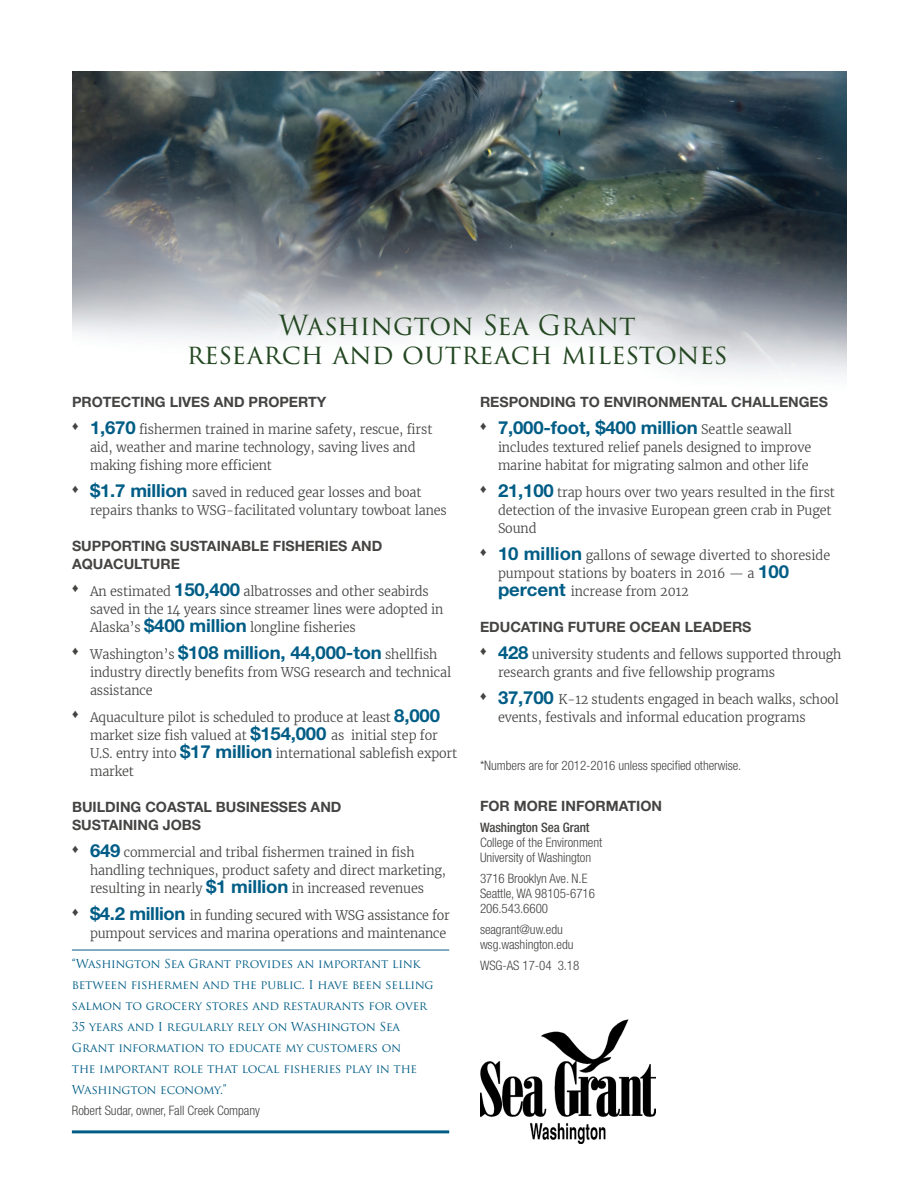
<style>
.page{position:relative;width:918px;height:1188px;background:#fff}
.page>*{position:absolute;margin:0;border:0;box-sizing:border-box;transform-origin:0 0}
.Paragraph_Style_4{font:27px/28.5px "Trajan Pro 3";color:#234721;text-align:center}
.Bullets{font:700 18px "Helvetica Neue LT Std";letter-spacing:-.01em;color:#015d86}
.SubSub{font:700 14.25px/18px "Helvetica Neue LT Std";color:#454443}
.Bullets-2{font:300 13.05px/18px "Merriweather";letter-spacing:-.01em;color:#454443}
.quoter{font:300 condensed 13.05px/15px "Helvetica Neue LT Std";letter-spacing:-.005em;color:#454443}
.t1{font:12px/21px "Trajan Pro";letter-spacing:-.01em;color:#015d86}
.s1{font-family:"Merriweather";font-weight:300;font-size:13.05px;color:#454443}
.s2{font-family:"Helvetica Neue LT Std";font-weight:700;font-size:18px;color:#015d86}
.s3{font-weight:500}
</style>
<div class="page">
<img style="left:72px;top:72px;width:774px;height:304px">
<hr style="left:72px;top:950px;width:377px;height:1px;background:#015d86">
<hr style="left:72px;top:1130px;width:377px;height:3px;background:#015d86">
<img style="left:480px;top:1020px;width:176px;height:123px">
<p class="Paragraph_Style_4" style="left:187px;top:312px;width:543px">Washington Sea Grant<br>research and outreach milestones</p>
<p class="SubSub" style="left:480px;top:393px;width:350px">RESPONDING TO ENVIRONMENTAL CHALLENGES</p>
<p class="Bullets" style="left:480px;top:417px;width:313px"><sup>♦</sup> 7,000-foot, $400 million <span class="s1">Seattle seawall</span></p>
<p class="Bullets-2" style="left:498px;top:438px;width:315px">includes textured relief panels designed to improve marine habitat for migrating salmon and other life</p>
<p class="Bullets-2" style="left:498px;top:483px;width:339px;text-indent:-18px">♦ <span class="s2">21,100</span> trap hours over two years resulted in the first detection of the invasive European green crab in Puget<br>Sound</p>
<p class="Bullets-2" style="left:498px;top:546px;width:334px;text-indent:-18px">♦ <span class="s2">10 million</span> gallons of sewage diverted to shoreside pumpout stations by boaters in 2016 — a <span class="s2">100 percent</span> increase from 2012</p>
<p class="SubSub" style="left:480px;top:618px;width:273px">EDUCATING FUTURE OCEAN LEADERS</p>
<p class="Bullets-2" style="left:498px;top:645px;width:345px;text-indent:-18px">♦ <span class="s2">428</span> university students and fellows supported through research grants and five fellowship programs</p>
<p class="Bullets-2" style="left:498px;top:690px;width:343px;text-indent:-18px">♦ <span class="s2">37,700</span> K-12 students engaged in beach walks, school events, festivals and informal education programs</p>
<p class="quoter" style="left:480px;top:758px;width:263px">*Numbers are for 2012-2016 unless specified otherwise.</p>
<p class="SubSub" style="left:72px;top:393px;width:256px">PROTECTING LIVES AND PROPERTY</p>
<p class="Bullets-2" style="left:90px;top:420px;width:344px;text-indent:-18px">♦ <span class="s2">1,670</span> fishermen trained in marine safety, rescue, first aid, weather and marine technology, saving lives and making fishing more efficient</p>
<p class="Bullets-2" style="left:90px;top:483px;width:358px;text-indent:-18px">♦ <span class="s2">$1.7 million</span> saved in reduced gear losses and boat repairs thanks to WSG-facilitated voluntary towboat lanes</p>
<p class="SubSub" style="left:72px;top:537px;width:312px">SUPPORTING SUSTAINABLE FISHERIES AND<br>AQUACULTURE</p>
<p class="Bullets-2" style="left:90px;top:582px;width:355px;text-indent:-18px">♦ An estimated <span class="s2">150,400</span> albatrosses and other seabirds saved in the 14 years since streamer lines were adopted in<br>Alaska’s <span class="s2">$400 million</span> longline fisheries</p>
<p class="Bullets" style="left:72px;top:642px;width:367px"><sup>♦</sup> <span class="s1">Washington’s</span> $108 million, 44,000-ton <span class="s1">shellfish</span></p>
<p class="Bullets-2" style="left:90px;top:663px;width:363px">industry directly benefits from WSG research and technical assistance</p>
<p class="Bullets-2" style="left:90px;top:708px;width:369px;text-indent:-18px">♦ Aquaculture pilot is scheduled to produce at least <span class="s2">8,000 </span>market size fish valued at <span class="s2">$154,000</span> as initial step for U.S. entry into <span class="s2">$17 million</span> international sablefish export market</p>
<p class="SubSub" style="left:72px;top:798px;width:271px">BUILDING COASTAL BUSINESSES AND<br>SUSTAINING JOBS</p>
<p class="Bullets-2" style="left:90px;top:843px;width:358px;text-indent:-18px">♦ <span class="s2">649</span> commercial and tribal fishermen trained in fish handling techniques, product safety and direct marketing, resulting in nearly <span class="s2">$1 million</span> in increased revenues</p>
<p class="Bullets-2" style="left:72px;top:906px;width:379px;text-align:right">♦ <span class="s2">$4.2 million</span> in funding secured with WSG assistance for pumpout services and marina operations and maintenance</p>
<p class="SubSub" style="left:480px;top:797px;width:184px">FOR MORE INFORMATION</p>
<p class="quoter" style="left:480px;top:820px;width:124px"><span class="s3">Washington Sea Grant<br></span>College of the Environment<br>University of Washington</p>
<p class="quoter" style="left:480px;top:871px;width:117px">3716 Brooklyn Ave. N.E<br>Seattle, WA 98105-6716<br>206.543.6600</p>
<p class="quoter" style="left:480px;top:922px;width:95px">seagrant@uw.edu wsg.washington.edu</p>
<p class="quoter" style="left:480px;top:958px;width:101px">WSG-AS 17-04 3.18</p>
<p class="t1" style="left:72px;top:953px;width:363px">“Washington Sea Grant provides an important link between fishermen and the public. I have been selling salmon to grocery stores and restaurants for over 35 years and I regularly rely on Washington Sea Grant information to educate my customers on<br>the important role that local fisheries play in the Washington economy.”</p>
<p class="quoter" style="left:72px;top:1103px;width:190px">Robert Sudar, owner, Fall Creek Company</p>
</div>
